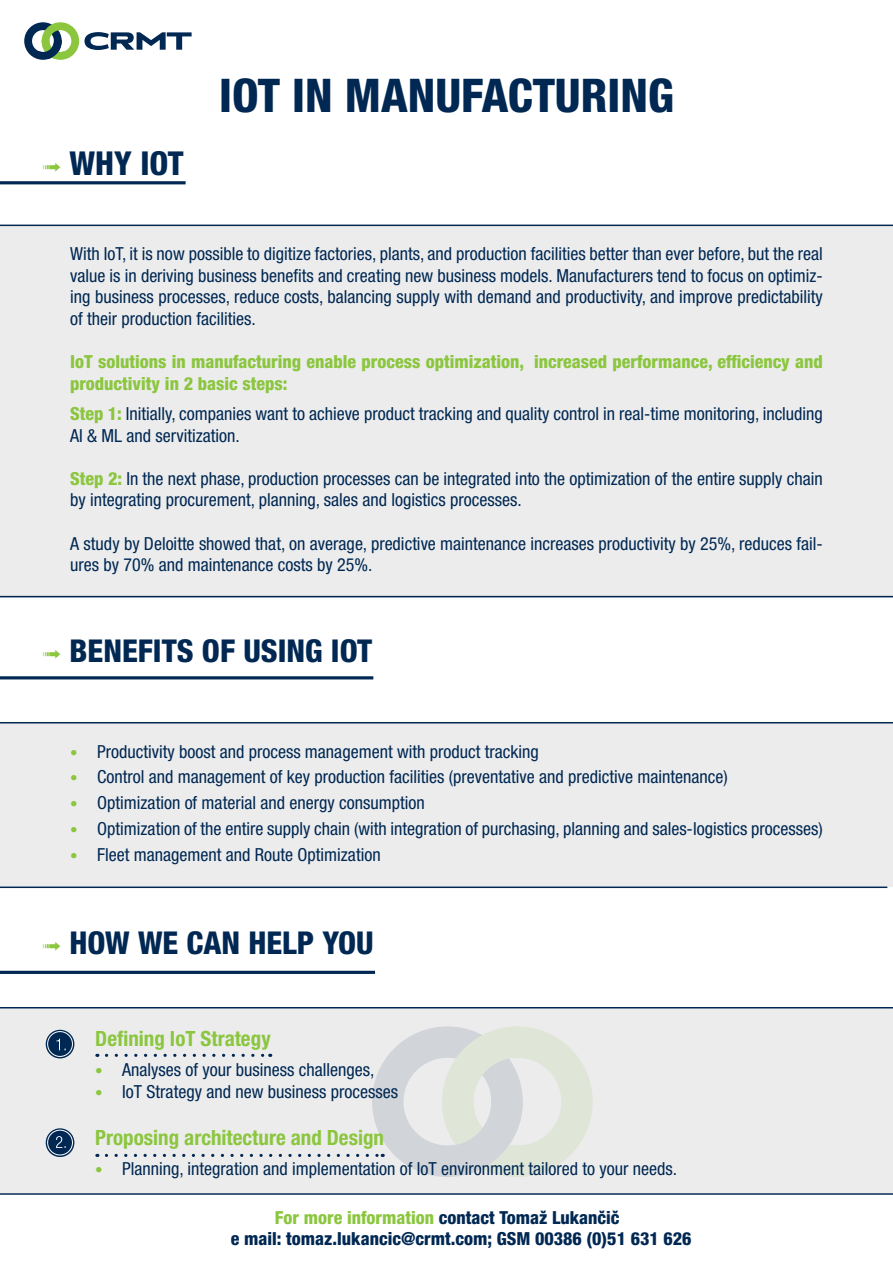
<style>
.page{position:relative;width:893px;height:1263px;background:#fff}
.page>*{position:absolute;margin:0;border:0;box-sizing:border-box;transform-origin:0 0}
.t1{font:800 condensed 46.5px "Helvetica Neue LT Pro";color:#002853}
.t2{font:800 condensed 33px "Helvetica Neue LT Pro";color:#002853}
.t3{font:800 condensed 31.5px "Helvetica Neue LT Pro";color:#002853}
.t4{font:700 condensed 21px "Helvetica Neue LT Pro";color:#8bc63e}
.t5{font:condensed 18px/21.6px "Helvetica Neue LT Pro";color:#002853}
.t6{font:800 condensed 18px/21.6px "Helvetica Neue LT Pro";color:#8bc63e}
.t7{font:800 condensed 18px/21.6px "Helvetica Neue LT Pro";color:#002853}
.s1{font-weight:800;color:#8bc63e}
.s2{font-size:15px;color:#8bc63e}
.s3{color:#8bc63e}
</style>
<div class="page">
<div style="left:0;top:723px;width:893px;height:164px;background:#ececec"></div>
<div style="left:0;top:226px;width:893px;height:371px;background:#ececec"></div>
<hr style="left:0;top:181px;width:186px;height:3px;background:#002853">
<hr style="left:0;top:676px;width:373px;height:3px;background:#002853">
<hr style="left:0;top:1193px;width:893px;height:2px;background:#002853">
<hr style="left:0;top:886px;width:887px;height:2px;background:#002853">
<hr style="left:0;top:722px;width:893px;height:1px;background:#002853">
<hr style="left:0;top:225px;width:893px;height:1px;background:#002853">
<hr style="left:0;top:596px;width:893px;height:1px;background:#002853">
<svg style="left:24px;top:22px;width:168px;height:38px"></svg>
<hr style="left:0;top:1007px;width:893px;height:1px;background:#002853">
<hr style="left:0;top:971px;width:375px;height:3px;background:#002853">
<div style="left:0;top:1008px;width:893px;height:185px;background:#ececec"></div>
<svg style="left:106px;top:1026px;width:487px;height:151px"></svg>
<svg style="left:46px;top:1030px;width:28px;height:28px"></svg>
<div style="left:48px;top:1031px;width:24px;height:25px;background:#002853;border-radius:50%"></div>
<div style="left:47px;top:1031px;width:26px;height:26px;border:1px solid #fff;border-radius:50%"></div>
<svg style="left:56px;top:1038px;width:10px;height:12px"></svg>
<svg style="left:46px;top:1128px;width:28px;height:29px"></svg>
<div style="left:48px;top:1130px;width:24px;height:25px;background:#002853;border-radius:50%"></div>
<div style="left:47px;top:1130px;width:26px;height:25px;border:1px solid #fff;border-radius:50%"></div>
<svg style="left:56px;top:1136px;width:10px;height:12px"></svg>
<h2 class="t2" style="left:70px;top:143px;width:116px">WHY IOT</h2>
<h1 class="t1" style="left:219px;top:67px;width:456px">IOT IN MANUFACTURING</h1>
<p class="t5" style="left:70px;top:243px;width:754px;text-align:justify">With IoT, it is now possible to digitize factories, plants, and production facilities better than ever before, but the real value is in deriving business benefits and creating new business models. Manufacturers tend to focus on optimiz&shy;ing business processes, reduce costs, balancing supply with demand and productivity, and improve predictability of their production facilities.</p>
<p class="t6" style="left:70px;top:351px;width:754px">IoT solutions in manufacturing enable process optimization, increased performance, efficiency and productivity in 2 basic steps:</p>
<p class="t5" style="left:70px;top:403px;width:754px"><span class="s1">Step 1:</span> Initially, companies want to achieve product tracking and quality control in real-time monitoring, including<br>AI &amp; ML and servitization.</p>
<p class="t5" style="left:70px;top:467px;width:754px"><span class="s1">Step 2:</span> In the next phase, production processes can be integrated into the optimization of the entire supply chain by integrating procurement, planning, sales and logistics processes.</p>
<p class="t5" style="left:70px;top:532px;width:754px">A study by Deloitte showed that, on average, predictive maintenance increases productivity by 25%, reduces fail&shy;ures by 70% and maintenance costs by 25%.</p>
<h3 class="t3" style="left:70px;top:632px;width:304px">BENEFITS OF USING IOT</h3>
<p class="t5" style="left:70px;top:740px;width:470px"><span class="s2">•</span> Productivity boost and process management with product tracking</p>
<p class="t5" style="left:70px;top:766px;width:659px"><span class="s2">•</span> Control and management of key production facilities (preventative and predictive maintenance)</p>
<p class="t5" style="left:70px;top:792px;width:356px"><span class="s2">•</span> Optimization of material and energy consumption</p>
<p class="t5" style="left:70px;top:818px;width:754px"><span class="s2">•</span> Optimization of the entire supply chain (with integration of purchasing, planning and sales-logistics processes)</p>
<p class="t5" style="left:70px;top:844px;width:312px"><span class="s2">•</span> Fleet management and Route Optimization</p>
<h3 class="t3" style="left:70px;top:923px;width:306px">HOW WE CAN HELP YOU</h3>
<p class="t4" style="left:95px;top:1026px;width:177px">Defining IoT Strategy</p>
<p class="t5" style="left:95px;top:1059px;width:281px"><span class="s2">•</span> Analyses of your business challenges,</p>
<p class="t5" style="left:95px;top:1081px;width:304px"><span class="s2">•</span> IoT Strategy and new business processes</p>
<p class="t4" style="left:95px;top:1124px;width:290px">Proposing architecture and Design</p>
<p class="t5" style="left:95px;top:1157px;width:583px"><span class="s2">•</span> Planning, integration and implementation of IoT environment tailored to your needs.</p>
<p class="t7" style="left:231px;top:1206px;width:462px;text-indent:44px"><span class="s3">For more information</span> contact Tomaž Lukančič<br>e mail: tomaz.lukancic@crmt.com; GSM 00386 (0)51 631 626</p>
</div>
